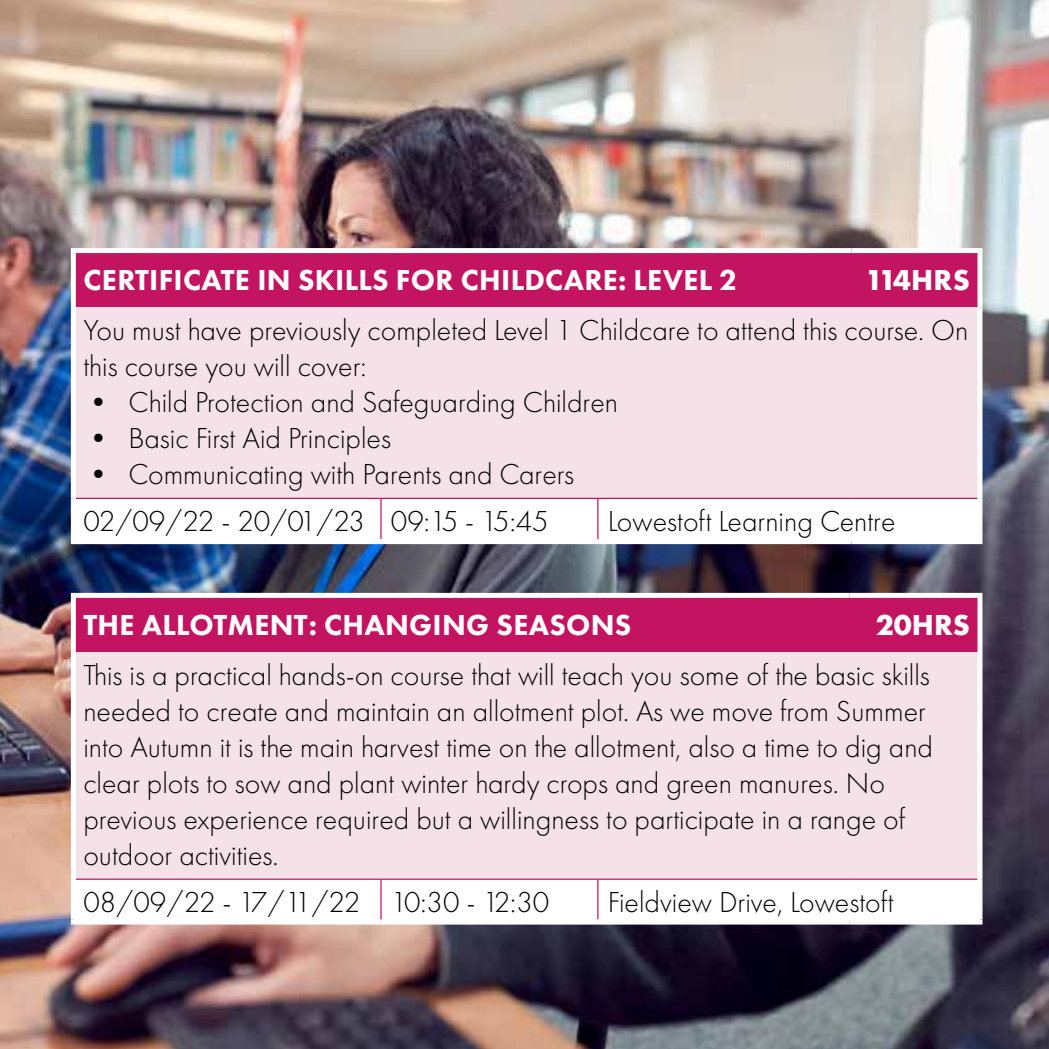
<style>
.page{position:relative;width:1049px;height:1049px;background:#fff}
.page>*{position:absolute;margin:0;border:0;box-sizing:border-box;transform-origin:0 0}
.t1{font:300 30px/36px "Futura PT";color:#000}
.t2{font:800 30px "Futura PT";letter-spacing:.01em;color:#fff}
.t3{font:300 30px "Futura PT";letter-spacing:-.035em;color:#000}
.t4{font:700 30px "Futura PT";color:#fff}
</style>
<div class="page">
<img style="left:0;top:0;width:1049px;height:1049px">
<div style="left:76px;top:253px;width:901px;height:54px;background:#c31462"></div>
<div style="left:73px;top:307px;width:907px;height:191px;background:#f5e2e8"></div>
<svg style="left:76px;top:499px;width:901px;height:40px"></svg>
<hr style="left:76px;top:498px;width:305px;height:1px;background:#c31462">
<hr style="left:381px;top:498px;width:217px;height:1px;background:#c31462">
<hr style="left:598px;top:498px;width:253px;height:1px;background:#c31462">
<hr style="left:851px;top:498px;width:126px;height:1px;background:#c31462">
<hr style="left:380px;top:499px;width:2px;height:40px;background:#c31462">
<hr style="left:597px;top:499px;width:1px;height:40px;background:#c31462">
<div style="left:71px;top:248px;width:310px;height:5px;background:#fff"></div>
<div style="left:71px;top:253px;width:5px;height:54px;background:#fff"></div>
<div style="left:381px;top:248px;width:217px;height:5px;background:#fff"></div>
<div style="left:598px;top:248px;width:253px;height:5px;background:#fff"></div>
<div style="left:851px;top:248px;width:131px;height:5px;background:#fff"></div>
<div style="left:977px;top:253px;width:5px;height:54px;background:#fff"></div>
<div style="left:71px;top:307px;width:5px;height:191px;background:#fff"></div>
<div style="left:977px;top:307px;width:5px;height:191px;background:#fff"></div>
<div style="left:71px;top:498px;width:5px;height:41px;background:#fff"></div>
<div style="left:977px;top:498px;width:5px;height:41px;background:#fff"></div>
<div style="left:71px;top:539px;width:310px;height:5px;background:#fff"></div>
<div style="left:381px;top:539px;width:217px;height:5px;background:#fff"></div>
<div style="left:598px;top:539px;width:253px;height:5px;background:#fff"></div>
<div style="left:851px;top:539px;width:131px;height:5px;background:#fff"></div>
<div style="left:76px;top:598px;width:901px;height:54px;background:#c31462"></div>
<div style="left:73px;top:652px;width:907px;height:227px;background:#f5e2e8"></div>
<svg style="left:76px;top:880px;width:901px;height:39px"></svg>
<hr style="left:76px;top:878px;width:305px;height:2px;background:#c31462">
<hr style="left:381px;top:878px;width:217px;height:2px;background:#c31462">
<hr style="left:380px;top:880px;width:2px;height:39px;background:#c31462">
<hr style="left:598px;top:878px;width:252px;height:2px;background:#c31462">
<hr style="left:597px;top:880px;width:1px;height:39px;background:#c31462">
<hr style="left:850px;top:878px;width:127px;height:2px;background:#c31462">
<div style="left:71px;top:593px;width:310px;height:5px;background:#fff"></div>
<div style="left:71px;top:598px;width:5px;height:54px;background:#fff"></div>
<div style="left:381px;top:593px;width:217px;height:5px;background:#fff"></div>
<div style="left:598px;top:593px;width:252px;height:5px;background:#fff"></div>
<div style="left:850px;top:593px;width:132px;height:5px;background:#fff"></div>
<div style="left:977px;top:598px;width:5px;height:54px;background:#fff"></div>
<div style="left:71px;top:652px;width:5px;height:227px;background:#fff"></div>
<div style="left:977px;top:652px;width:5px;height:227px;background:#fff"></div>
<div style="left:71px;top:879px;width:5px;height:40px;background:#fff"></div>
<div style="left:977px;top:879px;width:5px;height:40px;background:#fff"></div>
<div style="left:71px;top:919px;width:310px;height:5px;background:#fff"></div>
<div style="left:381px;top:919px;width:217px;height:5px;background:#fff"></div>
<div style="left:598px;top:919px;width:252px;height:5px;background:#fff"></div>
<div style="left:850px;top:919px;width:132px;height:5px;background:#fff"></div>
<p class="t2" style="left:84px;top:262px;width:655px">CERTIFICATE IN SKILLS FOR CHILDCARE: LEVEL 2</p>
<p class="t4" style="left:865px;top:261px;width:106px">114HRS</p>
<p class="t1" style="left:83px;top:312px;width:887px">You must have previously completed Level 1 Childcare to attend this course. On this course you will cover:</p>
<p class="t1" style="left:83px;top:384px;width:536px">• Child Protection and Safeguarding Children</p>
<p class="t1" style="left:83px;top:420px;width:309px">• Basic First Aid Principles</p>
<p class="t1" style="left:83px;top:451px;width:492px;line-height:47.2px">• Communicating with Parents and Carers<br>02/09/22 - 20/01/23 09:15 - 15:45</p>
<p class="t1" style="left:608px;top:504px;width:289px">Lowestoft Learning Centre</p>
<p class="t2" style="left:84px;top:606px;width:549px">THE ALLOTMENT: CHANGING SEASONS</p>
<p class="t4" style="left:876px;top:606px;width:96px">20HRS</p>
<p class="t1" style="left:83px;top:657px;width:851px">This is a practical hands-on course that will teach you some of the basic skills needed to create and maintain an allotment plot. As we move from Summer into Autumn it is the main harvest time on the allotment, also a time to dig and clear plots to sow and plant winter hardy crops and green manures. No previous experience required but a willingness to participate in a range of outdoor activities.</p>
<p class="t3" style="left:83px;top:885px;width:467px">08/09/22 - 17/11/22 10:30 - 12:30</p>
<p class="t1" style="left:608px;top:884px;width:287px">Fieldview Drive, Lowestoft</p>
</div>
